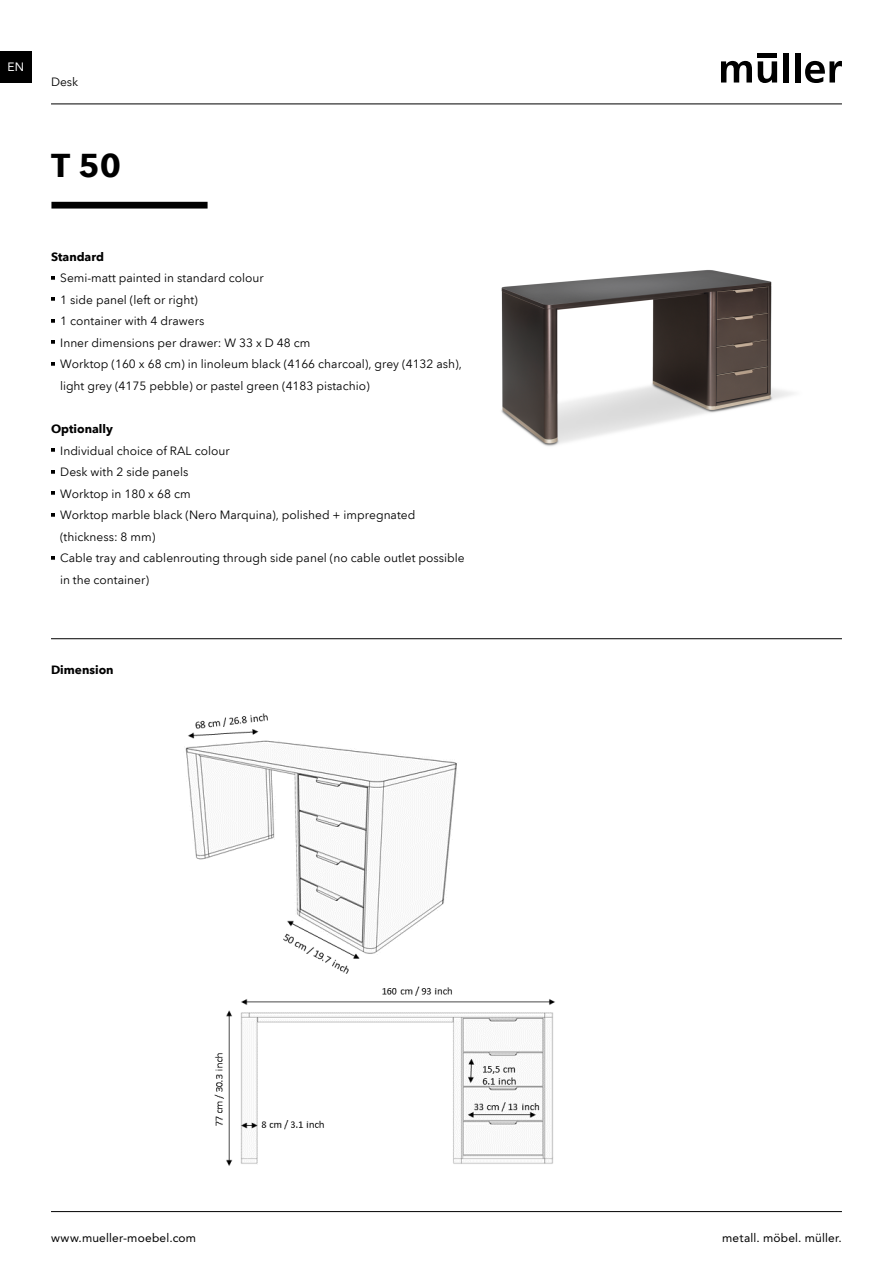
<style>
.page{position:relative;width:893px;height:1263px;background:#fff}
.page>*{position:absolute;margin:0;border:0;box-sizing:border-box;transform-origin:0 0}
.t1{font:33px "Avenir Next LT W01";color:#000}
.t2{font:12px/21.5px "Avenir Next New W01";color:#000}
.t3{font:12px "Avenir LT Std";letter-spacing:.015em;color:#000}
.t4{font:12px "Avenir Next LT W01";color:#000}
.t5{font:12px "Avenir LT Std";color:#fff}
</style>
<div class="page">
<svg style="left:721px;top:61px;width:31px;height:22px"></svg>
<svg style="left:758px;top:61px;width:19px;height:22px"></svg>
<div style="left:783px;top:53px;width:6px;height:30px;background:#000"></div>
<div style="left:795px;top:53px;width:5px;height:30px;background:#000"></div>
<svg style="left:805px;top:61px;width:37px;height:22px"></svg>
<hr style="left:758px;top:53px;width:19px;height:4px;background:#000">
<hr style="left:51px;top:104px;width:791px;height:1px;background:#000">
<hr style="left:51px;top:1211px;width:791px;height:1px;background:#000">
<div style="left:0;top:51px;width:31px;height:32px;background:#000"></div>
<div style="left:51px;top:202px;width:157px;height:7px;background:#000"></div>
<hr style="left:51px;top:638px;width:791px;height:1px;background:#000">
<img style="left:501px;top:270px;width:293px;height:176px">
<img style="left:185px;top:713px;width:370px;height:453px">
<svg style="left:51px;top:276px;width:3px;height:4px"></svg>
<svg style="left:51px;top:319px;width:3px;height:4px"></svg>
<svg style="left:51px;top:362px;width:3px;height:4px"></svg>
<svg style="left:51px;top:448px;width:3px;height:4px"></svg>
<svg style="left:51px;top:470px;width:3px;height:4px"></svg>
<svg style="left:51px;top:491px;width:3px;height:4px"></svg>
<svg style="left:51px;top:513px;width:3px;height:4px"></svg>
<svg style="left:51px;top:556px;width:3px;height:4px"></svg>
<p class="t5" style="left:8px;top:60px;width:18px">EN</p>
<p class="t2" style="left:51px;top:71px;width:29px">Desk</p>
<h1 class="t1" style="left:51px;top:145px;width:72px">T 50</h1>
<p class="t4" style="left:51px;top:249px;width:55px">Standard</p>
<p class="t2" style="left:60px;top:267px;width:403px">Semi-matt painted in standard colour<br>1 side panel (left or right)<br>1 container with 4 drawers<br>Inner dimensions per drawer: W 33 x D 48 cm<br>Worktop (160 x 68 cm) in linoleum black (4166 charcoal), grey (4132 ash), light grey (4175 pebble) or pastel green (4183 pistachio)</p>
<p class="t4" style="left:51px;top:421px;width:63px">Optionally</p>
<p class="t2" style="left:60px;top:440px;width:406px">Individual choice of RAL colour<br>Desk with 2 side panels<br>Worktop in 180 x 68 cm<br>Worktop marble black (Nero Marquina), polished + impregnated (thickness: 8 mm)<br>Cable tray and cablenrouting through side panel (no cable outlet possible in the container)</p>
<p class="t4" style="left:51px;top:662px;width:64px">Dimension</p>
<p class="t3" style="left:51px;top:1231px;width:147px">www.mueller-moebel.com</p>
<p class="t3" style="left:722px;top:1231px;width:121px">metall. möbel. müller.</p>
</div>
